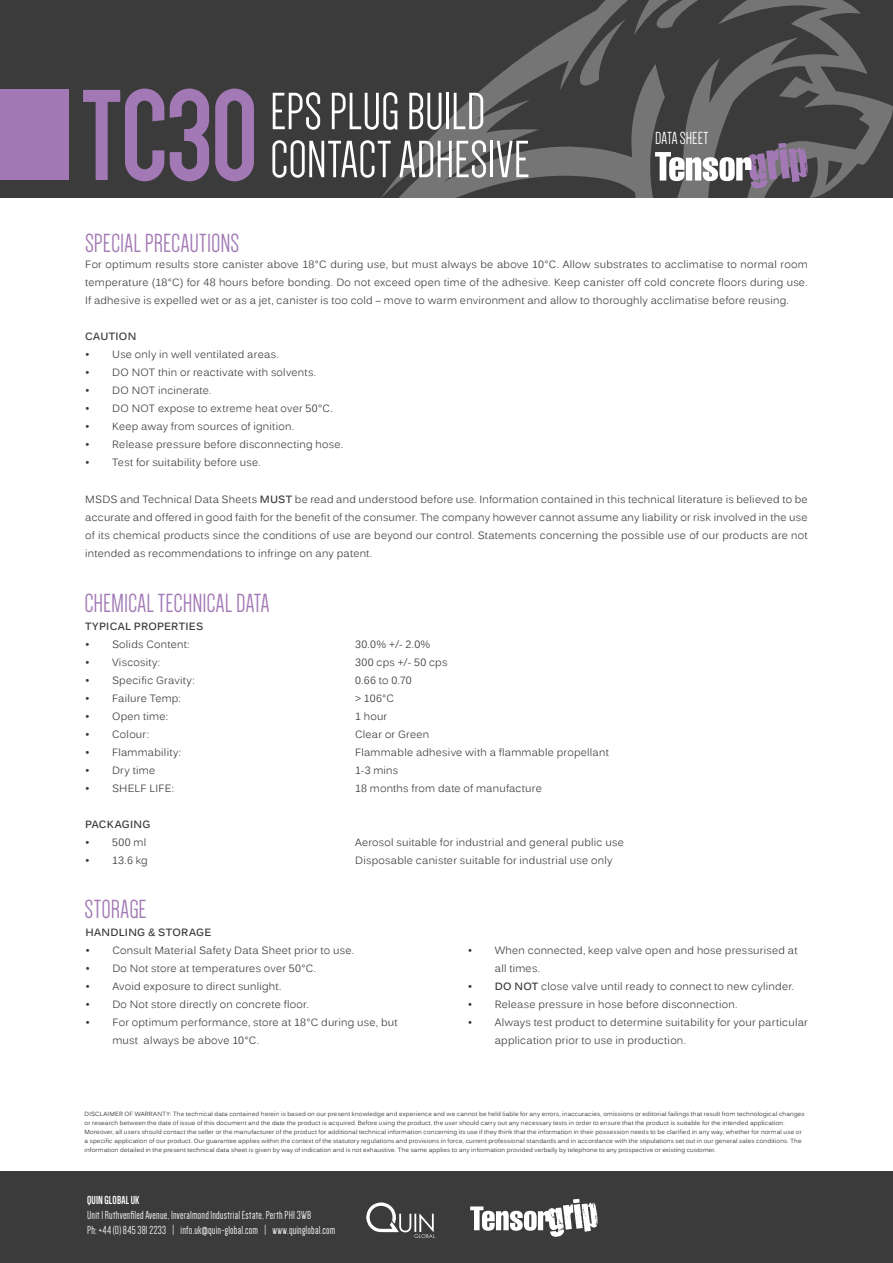
<style>
.page{position:relative;width:893px;height:1263px;background:#fff}
.page>*{position:absolute;margin:0;border:0;box-sizing:border-box;transform-origin:0 0}
.t1{font:700 133.5px "Dense";color:#a279b5}
.t2{font:54px/48px "Dense";color:#fff}
.t3{font:27px "Dense";letter-spacing:.005em;color:#a279b5}
.t4{font:18px "Dense";letter-spacing:.005em;color:#fff}
.t5{font:12px "Dense";letter-spacing:.02em;color:#fff}
.t6{font:700 12px "Dense";letter-spacing:.015em;color:#fff}
.t7{font:10.5px/18px "Kalinga";letter-spacing:.02em;color:#3b3b3b}
.t8{font:700 10.5px "Kalinga";letter-spacing:.025em;color:#3b3b3b}
.t9{font:6px/9px "Kalinga";letter-spacing:.025em;color:#231f20}
.s1{font-weight:700}
</style>
<div class="page">
<div style="left:0;top:0;width:893px;height:198px;background:#3b3b3b"></div>
<svg style="left:381px;top:0;width:512px;height:198px"></svg>
<svg style="left:574px;top:19px;width:52px;height:72px"></svg>
<svg style="left:649px;top:0;width:77px;height:32px"></svg>
<div style="left:0;top:1171px;width:893px;height:92px;background:#3b3b3b"></div>
<svg style="left:470px;top:1199px;width:128px;height:38px"></svg>
<svg style="left:366px;top:1202px;width:69px;height:36px"></svg>
<div style="left:0;top:90px;width:68px;height:90px;background:#a279b5"></div>
<svg style="left:655px;top:143px;width:153px;height:46px"></svg>
<p class="t1" style="left:82px;top:71px;width:178px">TC30</p>
<p class="t2" style="left:270px;top:88px;width:261px">EPS PLUG BUILD<br>CONTACT ADHESIVE</p>
<p class="t4" style="left:655px;top:129px;width:55px">DATA SHEET</p>
<p class="t3" style="left:85px;top:230px;width:156px">SPECIAL PRECAUTIONS</p>
<p class="t7" style="left:85px;top:257px;width:724px;text-align:justify">For optimum results store canister above 18°C during use, but must always be above 10°C. Allow substrates to acclimatise to normal room temperature (18°C) for 48 hours before bonding. Do not exceed open time of the adhesive. Keep canister off cold concrete floors during use.<br>If adhesive is expelled wet or as a jet, canister is too cold – move to warm environment and allow to thoroughly acclimatise before reusing.</p>
<p class="t8" style="left:85px;top:330px;width:53px">CAUTION</p>
<p class="t7" style="left:85px;top:347px;width:195px">• Use only in well ventilated areas.</p>
<p class="t7" style="left:85px;top:365px;width:232px">• DO NOT thin or reactivate with solvents.</p>
<p class="t7" style="left:85px;top:383px;width:128px">• DO NOT incinerate.</p>
<p class="t7" style="left:85px;top:401px;width:249px">• DO NOT expose to extreme heat over 50°C.</p>
<p class="t7" style="left:85px;top:419px;width:210px">• Keep away from sources of ignition.</p>
<p class="t7" style="left:85px;top:437px;width:259px">• Release pressure before disconnecting hose.</p>
<p class="t7" style="left:85px;top:455px;width:177px">• Test for suitability before use.</p>
<p class="t7" style="left:85px;top:491px;width:724px;text-align:justify">MSDS and Technical Data Sheets <span class="s1">MUST</span> be read and understood before use. Information contained in this technical literature is believed to be accurate and offered in good faith for the benefit of the consumer. The company however cannot assume any liability or risk involved in the use of its chemical products since the conditions of use are beyond our control. Statements concerning the possible use of our products are not intended as recommendations to infringe on any patent.</p>
<p class="t3" style="left:84px;top:590px;width:187px">CHEMICAL TECHNICAL DATA</p>
<p class="t8" style="left:85px;top:619px;width:120px">TYPICAL PROPERTIES</p>
<p class="t7" style="left:85px;top:636px;width:106px">• Solids Content:</p>
<p class="t7" style="left:355px;top:636px;width:77px">30.0% +/- 2.0%</p>
<p class="t7" style="left:85px;top:654px;width:77px">• Viscosity:</p>
<p class="t7" style="left:355px;top:654px;width:94px">300 cps +/- 50 cps</p>
<p class="t7" style="left:85px;top:672px;width:111px">• Specific Gravity:</p>
<p class="t7" style="left:355px;top:672px;width:58px">0.66 to 0.70</p>
<p class="t7" style="left:85px;top:690px;width:97px">• Failure Temp:</p>
<p class="t7" style="left:355px;top:690px;width:41px">&gt; 106°C</p>
<p class="t7" style="left:85px;top:708px;width:84px">• Open time:</p>
<p class="t7" style="left:355px;top:708px;width:34px">1 hour</p>
<p class="t7" style="left:85px;top:726px;width:65px">• Colour:</p>
<p class="t7" style="left:355px;top:726px;width:76px">Clear or Green</p>
<p class="t7" style="left:85px;top:744px;width:98px">• Flammability:</p>
<p class="t7" style="left:355px;top:744px;width:255px">Flammable adhesive with a flammable propellant</p>
<p class="t7" style="left:85px;top:762px;width:72px">• Dry time</p>
<p class="t7" style="left:355px;top:762px;width:45px">1-3 mins</p>
<p class="t7" style="left:85px;top:780px;width:91px">• SHELF LIFE:</p>
<p class="t7" style="left:355px;top:780px;width:188px">18 months from date of manufacture</p>
<p class="t8" style="left:85px;top:817px;width:67px">PACKAGING</p>
<p class="t7" style="left:85px;top:834px;width:63px">• 500 ml</p>
<p class="t7" style="left:355px;top:834px;width:270px">Aerosol suitable for industrial and general public use</p>
<p class="t7" style="left:85px;top:852px;width:64px">• 13.6 kg</p>
<p class="t7" style="left:355px;top:852px;width:259px">Disposable canister suitable for industrial use only</p>
<p class="t3" style="left:85px;top:896px;width:63px">STORAGE</p>
<p class="t8" style="left:85px;top:925px;width:127px">HANDLING &amp; STORAGE</p>
<p class="t7" style="left:85px;top:942px;width:270px">• Consult Material Safety Data Sheet prior to use.</p>
<p class="t7" style="left:85px;top:960px;width:232px">• Do Not store at temperatures over 50°C.</p>
<p class="t7" style="left:85px;top:978px;width:198px">• Avoid exposure to direct sunlight.</p>
<p class="t7" style="left:85px;top:996px;width:225px">• Do Not store directly on concrete floor.</p>
<p class="t7" style="left:112px;top:1014px;width:287px;text-indent:-27px">• For optimum performance, store at 18°C during use, but must always be above 10°C.</p>
<p class="t7" style="left:495px;top:942px;width:304px;text-indent:-27px">• When connected, keep valve open and hose pressurised at all times.</p>
<p class="t7" style="left:468px;top:978px;width:328px"><span class="s1">• DO NOT</span> close valve until ready to connect to new cylinder.</p>
<p class="t7" style="left:468px;top:996px;width:271px">• Release pressure in hose before disconnection.</p>
<p class="t7" style="left:495px;top:1014px;width:315px;text-indent:-27px">• Always test product to determine suitability for your particular application prior to use in production.</p>
<p class="t9" style="left:85px;top:1110px;width:722px">DISCLAIMER OF WARRANTY: The technical data contained herein is based on our present knowledge and experience and we cannot be held liable for any errors, inaccuracies, omissions or editorial failings that result from technological changes or research between the date of issue of this document and the date the product is acquired. Before using the product, the user should carry out any necessary tests in order to ensure that the product is suitable for the intended application.<br>Moreover, all users should contact the seller or the manufacturer of the product for additional technical information concerning its use if they think that the information in their possession needs to be clarified in any way, whether for normal use or a specific application of our product. Our guarantee applies within the context of the statutory regulations and provisions in force, current professional standards and in accordance with the stipulations set out in our general sales conditions. The information detailed in the present technical data sheet is given by way of indication and is not exhaustive. The same applies to any information provided verbally by telephone to any prospective or existing customer.</p>
<p class="t6" style="left:87px;top:1194px;width:54px">QUIN GLOBAL UK</p>
<p class="t5" style="left:87px;top:1209px;width:226px">Unit 1 Ruthvenfiled Avenue, Inveralmond Industrial Estate, Perth PH1 3WB</p>
<p class="t5" style="left:87px;top:1224px;width:250px">Ph: +44 (0) 845 381 2233 | info.uk@quin-global.com | www.quinglobal.com</p>
</div>
